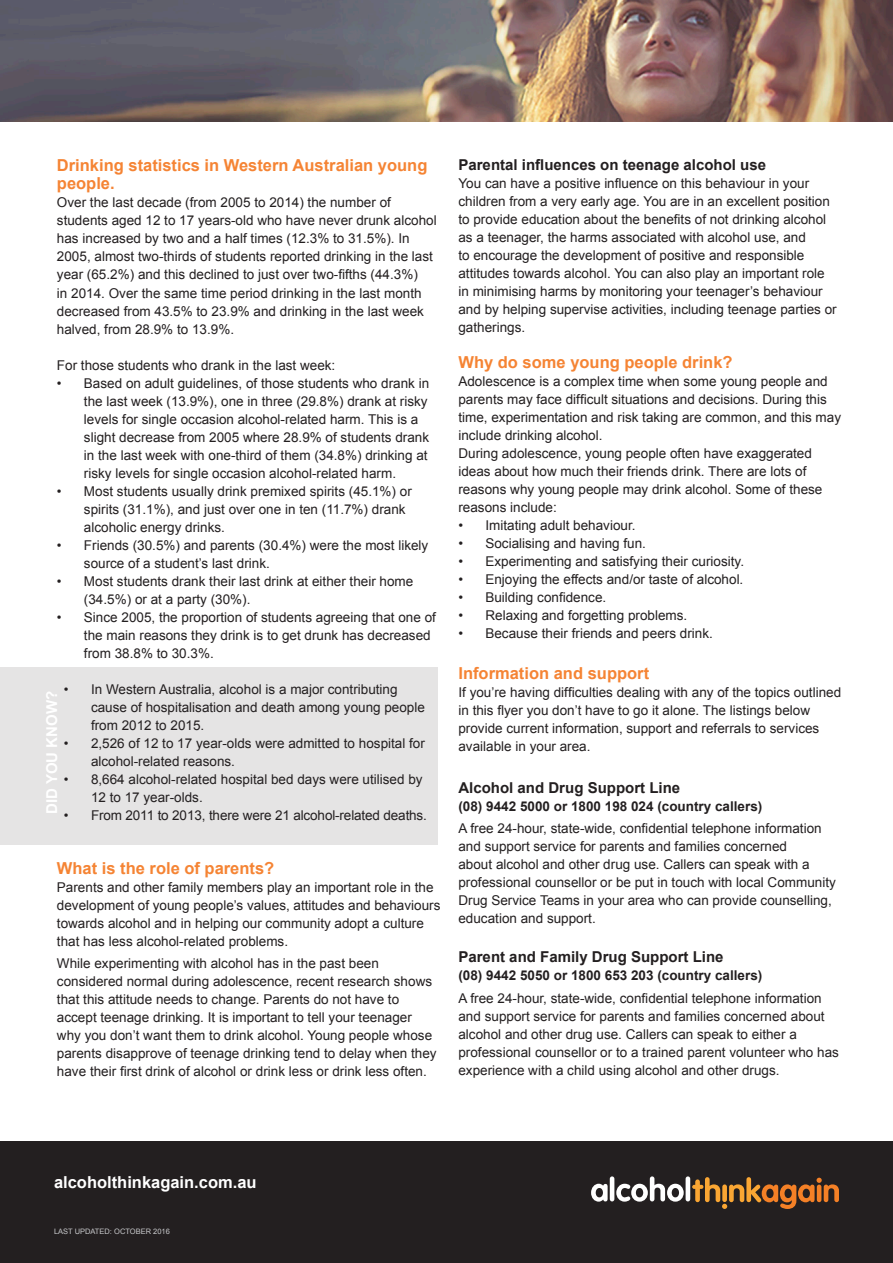
<style>
.page{position:relative;width:893px;height:1263px;background:#fff}
.page>*{position:absolute;margin:0;border:0;box-sizing:border-box;transform-origin:0 0}
.subhead{font:700 16.5px "Arial";color:#f58434}
.para{font:700 16.5px/18px "Arial";color:#f58434}
.t1{font:700 16.5px "Arial";color:#fff}
.Subhead_black{font:700 15px "Arial";color:#231f20}
.para-2{font:700 15px "Arial";color:#231f20}
.Subhead_black-2{font:700 15px "Arial";color:#fff}
.para-3{font:13.5px/18px "Arial";color:#231f20}
.subhead-2{font:13.5px/18px "Arial";color:#231f20}
.para-4{font:700 13.5px "Arial";color:#231f20}
.t2{font:7.5px "Arial";color:#c7c8ca}
</style>
<div class="page">
<div style="left:0;top:668px;width:437px;height:177px;background:#e5e4e4"></div>
<div style="left:0;top:1142px;width:893px;height:121px;background:#231f20"></div>
<svg style="left:591px;top:1184px;width:17px;height:17px"></svg>
<hr style="left:610px;top:1176px;width:4px;height:25px;background:#fff;border-radius:2px">
<svg style="left:616px;top:1176px;width:68px;height:25px"></svg>
<hr style="left:686px;top:1176px;width:4px;height:25px;background:#fff;border-radius:2px">
<svg style="left:692px;top:1177px;width:147px;height:32px"></svg>
<img style="left:0;top:0;width:893px;height:121px">
<p class="para" style="left:57px;top:157px;width:372px">Drinking statistics in Western Australian young people.</p>
<p class="para-3" style="left:57px;top:194px;width:381px">Over the last decade (from 2005 to 2014) the number of students aged 12 to 17 years-old who have never drunk alcohol has increased by two and a half times (12.3% to 31.5%). In 2005, almost two-thirds of students reported drinking in the last year (65.2%) and this declined to just over two-fifths (44.3%)<br>in 2014. Over the same time period drinking in the last month decreased from 43.5% to 23.9% and drinking in the last week halved, from 28.9% to 13.9%.</p>
<p class="para-3" style="left:57px;top:356px;width:280px">For those students who drank in the last week:</p>
<p class="para-3" style="left:84px;top:374px;width:347px;text-indent:-27px">• Based on adult guidelines, of those students who drank in the last week (13.9%), one in three (29.8%) drank at risky levels for single occasion alcohol-related harm. This is a slight decrease from 2005 where 28.9% of students drank in the last week with one-third of them (34.8%) drinking at risky levels for single occasion alcohol-related harm.</p>
<p class="para-3" style="left:84px;top:482px;width:329px;text-indent:-27px">• Most students usually drink premixed spirits (45.1%) or spirits (31.1%), and just over one in ten (11.7%) drank alcoholic energy drinks.</p>
<p class="para-3" style="left:84px;top:536px;width:346px;text-indent:-27px">• Friends (30.5%) and parents (30.4%) were the most likely source of a student’s last drink.</p>
<p class="para-3" style="left:84px;top:572px;width:331px;text-indent:-27px">• Most students drank their last drink at either their home (34.5%) or at a party (30%).</p>
<p class="para-3" style="left:84px;top:608px;width:353px;text-indent:-27px">• Since 2005, the proportion of students agreeing that one of the main reasons they drink is to get drunk has decreased from 38.8% to 30.3%.</p>
<p class="para-3" style="left:91px;top:680px;width:335px;text-indent:-27px">• In Western Australia, alcohol is a major contributing cause of hospitalisation and death among young people from 2012 to 2015.</p>
<p class="para-3" style="left:91px;top:734px;width:335px;text-indent:-27px">• 2,526 of 12 to 17 year-olds were admitted to hospital for alcohol-related reasons.</p>
<p class="para-3" style="left:91px;top:770px;width:333px;text-indent:-27px">• 8,664 alcohol-related hospital bed days were utilised by<br>12 to 17 year-olds.</p>
<p class="para-3" style="left:64px;top:806px;width:364px">• From 2011 to 2013, there were 21 alcohol-related deaths.</p>
<p class="Subhead_black-2" style="left:42px;top:814px;width:125px;rotate:-90deg">DID YOU KNOW?</p>
<p class="subhead" style="left:57px;top:857px;width:219px">What is the role of parents?</p>
<p class="para-3" style="left:57px;top:878px;width:378px">Parents and other family members play an important role in the</p>
<p class="para-3" style="left:57px;top:896px;width:385px">development of young people’s values, attitudes and behaviours</p>
<p class="para-3" style="left:57px;top:914px;width:368px">towards alcohol and in helping our community adopt a culture that has less alcohol-related problems.</p>
<p class="para-3" style="left:57px;top:954px;width:381px">While experimenting with alcohol has in the past been considered normal during adolescence, recent research shows that this attitude needs to change. Parents do not have to accept teenage drinking. It is important to tell your teenager why you don’t want them to drink alcohol. Young people whose parents disapprove of teenage drinking tend to delay when they have their first drink of alcohol or drink less or drink less often.</p>
<p class="para-2" style="left:458px;top:155px;width:309px">Parental influences on teenage alcohol use</p>
<p class="para-3" style="left:458px;top:175px;width:380px">You can have a positive influence on this behaviour in your children from a very early age. You are in an excellent position to provide education about the benefits of not drinking alcohol as a teenager, the harms associated with alcohol use, and<br>to encourage the development of positive and responsible attitudes towards alcohol. You can also play an important role in minimising harms by monitoring your teenager’s behaviour and by helping supervise activities, including teenage parties or gatherings.</p>
<p class="subhead" style="left:458px;top:352px;width:276px">Why do some young people drink?</p>
<p class="para-3" style="left:458px;top:373px;width:371px">Adolescence is a complex time when some young people and</p>
<p class="para-3" style="left:458px;top:391px;width:384px">parents may face difficult situations and decisions. During this time, experimentation and risk taking are common, and this may include drinking alcohol.</p>
<p class="para-3" style="left:458px;top:445px;width:365px">During adolescence, young people often have exaggerated ideas about how much their friends drink. There are lots of reasons why young people may drink alcohol. Some of these reasons include:</p>
<p class="para-3" style="left:458px;top:517px;width:179px">• Imitating adult behaviour.</p>
<p class="para-3" style="left:458px;top:535px;width:189px">• Socialising and having fun.</p>
<p class="para-3" style="left:458px;top:553px;width:287px">• Experimenting and satisfying their curiosity.</p>
<p class="para-3" style="left:458px;top:571px;width:286px">• Enjoying the effects and/or taste of alcohol.</p>
<p class="para-3" style="left:458px;top:589px;width:149px">• Building confidence.</p>
<p class="para-3" style="left:458px;top:607px;width:230px">• Relaxing and forgetting problems.</p>
<p class="para-3" style="left:458px;top:625px;width:256px">• Because their friends and peers drink.</p>
<p class="subhead" style="left:458px;top:662px;width:192px">Information and support</p>
<p class="subhead-2" style="left:458px;top:683px;width:384px">If you’re having difficulties dealing with any of the topics outlined in this flyer you don’t have to go it alone. The listings below provide current information, support and referrals to services available in your area.</p>
<p class="Subhead_black" style="left:458px;top:778px;width:223px">Alcohol and Drug Support Line</p>
<p class="para-4" style="left:458px;top:797px;width:305px">(08) 9442 5000 or 1800 198 024 (country callers)</p>
<p class="para-3" style="left:458px;top:820px;width:379px">A free 24-hour, state-wide, confidential telephone information and support service for parents and families concerned<br>about alcohol and other drug use. Callers can speak with a professional counsellor or be put in touch with local Community Drug Service Teams in your area who can provide counselling, education and support.</p>
<p class="Subhead_black" style="left:458px;top:947px;width:267px">Parent and Family Drug Support Line</p>
<p class="para-4" style="left:458px;top:967px;width:305px">(08) 9442 5050 or 1800 653 203 (country callers)</p>
<p class="para-3" style="left:458px;top:989px;width:382px">A free 24-hour, state-wide, confidential telephone information and support service for parents and families concerned about alcohol and other drug use. Callers can speak to either a professional counsellor or to a trained parent volunteer who has experience with a child using alcohol and other drugs.</p>
<p class="t1" style="left:54px;top:1172px;width:204px">alcoholthinkagain.com.au</p>
<p class="t2" style="left:54px;top:1227px;width:117px">LAST UPDATED: OCTOBER 2016</p>
</div>
